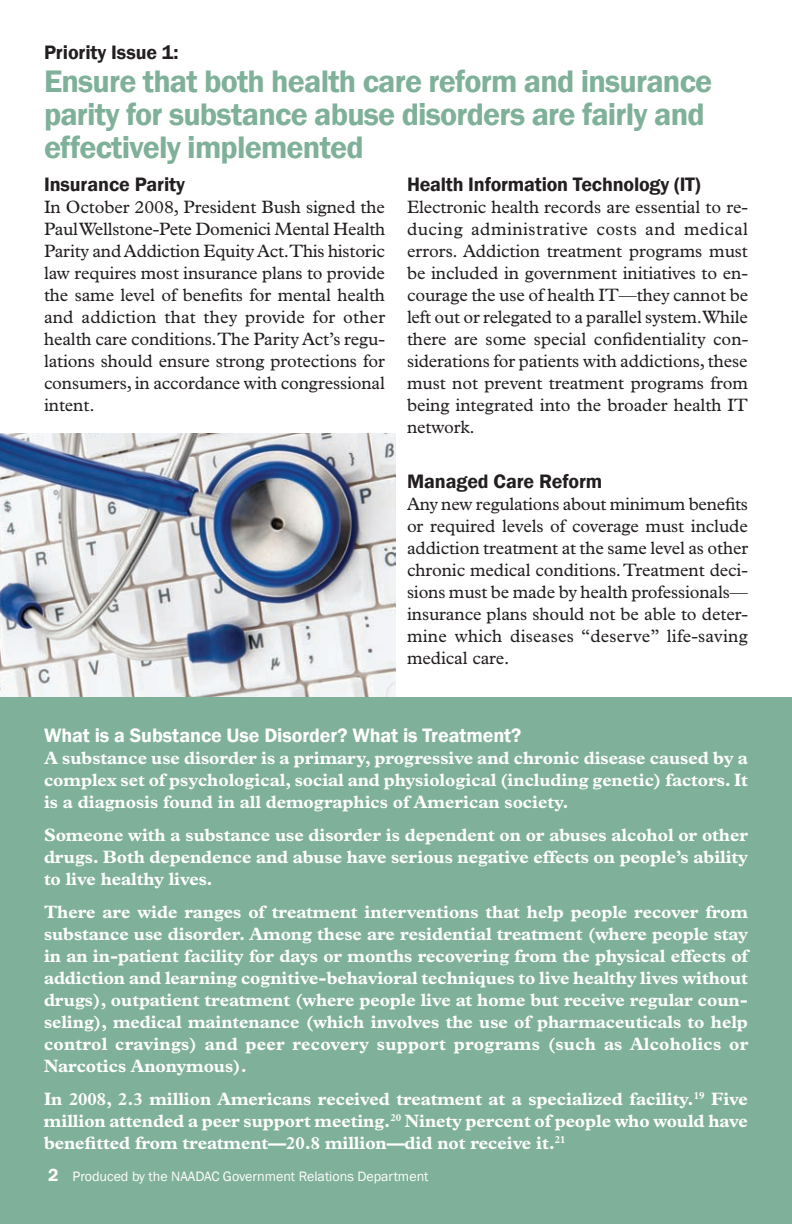
<style>
.page{position:relative;width:792px;height:1224px;background:#fff}
.page>*{position:absolute;margin:0;border:0;box-sizing:border-box;transform-origin:0 0}
.t1{font:600 32px/33px "Franklin Gothic";letter-spacing:-.025em;color:#7fb099}
.t2{font:600 20px "Franklin Gothic";letter-spacing:-.005em;color:#231f20}
.t3{font:600 20px "Franklin Gothic";letter-spacing:-.005em;color:#fff}
.t4{font:700 18px/22px "Plantin Std";letter-spacing:-.005em;color:#fff;text-align:justify}
.t5{font:18px/22px "Plantin Std";letter-spacing:-.005em;color:#231f20;text-align:justify}
.t6{font:14px "Franklin Gothic";color:#fff}
.s1{font-weight:600;font-size:18px}
</style>
<div class="page">
<img style="left:0;top:433px;width:396px;height:264px">
<div style="left:0;top:697px;width:792px;height:527px;background:#7fb099"></div>
<p class="t2" style="left:44px;top:40px;width:136px">Priority Issue 1:</p>
<h1 class="t1" style="left:44px;top:65px;width:670px">Ensure that both health care reform and insurance parity for substance abuse disorders are fairly and effectively implemented</h1>
<p class="t2" style="left:407px;top:172px;width:295px">Health Information Technology (IT)</p>
<p class="t5" style="left:407px;top:196px;width:343px">Electronic health records are essential to re&shy;ducing administrative costs and medical errors. Addiction treatment programs must be included in government initiatives to en&shy;courage the use of health IT—they cannot be left out or relegated to a parallel system. While there are some special confidentiality con&shy;siderations for patients with addictions, these must not prevent treatment programs from being integrated into the broader health IT network.</p>
<p class="t2" style="left:44px;top:172px;width:143px">Insurance Parity</p>
<p class="t5" style="left:44px;top:196px;width:343px">In October 2008, President Bush signed the Paul Wellstone-Pete Domenici Mental Health Parity and Addiction Equity Act. This historic law requires most insurance plans to provide the same level of benefits for mental health and addiction that they provide for other health care conditions. The Parity Act’s regu&shy;lations should ensure strong protections for consumers, in accordance with congressional intent.</p>
<p class="t2" style="left:407px;top:469px;width:197px">Managed Care Reform</p>
<p class="t5" style="left:407px;top:493px;width:343px">Any new regulations about minimum benefits or required levels of coverage must include addiction treatment at the same level as other chronic medical conditions. Treatment deci&shy;sions must be made by health professionals— insurance plans should not be able to deter&shy;mine which diseases “deserve” life-saving medical care.</p>
<p class="t3" style="left:44px;top:723px;width:479px">What is a Substance Use Disorder? What is Treatment?</p>
<p class="t4" style="left:44px;top:747px;width:706px">A substance use disorder is a primary, progressive and chronic disease caused by a complex set of psychological, social and physiological (including genetic) factors. It is a diagnosis found in all demographics of American society.</p>
<p class="t4" style="left:44px;top:824px;width:706px">Someone with a substance use disorder is dependent on or abuses alcohol or other drugs. Both dependence and abuse have serious negative effects on people’s ability to live healthy lives.</p>
<p class="t4" style="left:44px;top:901px;width:706px">There are wide ranges of treatment interventions that help people recover from substance use disorder. Among these are residential treatment (where people stay in an in-patient facility for days or months recovering from the physical effects of addiction and learning cognitive-behavioral techniques to live healthy lives without drugs), outpatient treatment (where people live at home but receive regular coun&shy;seling), medical maintenance (which involves the use of pharmaceuticals to help control cravings) and peer recovery support programs (such as Alcoholics or Narcotics Anonymous).</p>
<p class="t4" style="left:44px;top:1088px;width:705px">In 2008, 2.3 million Americans received treatment at a specialized facility.<sup>19</sup> Five million attended a peer support meeting.<sup>20</sup> Ninety percent of people who would have benefitted from treatment—20.8 million—did not receive it.<sup>21</sup></p>
<p class="t6" style="left:48px;top:1168px;width:382px"><span class="s1">2</span> Produced by the NAADAC Government Relations Department</p>
</div>
